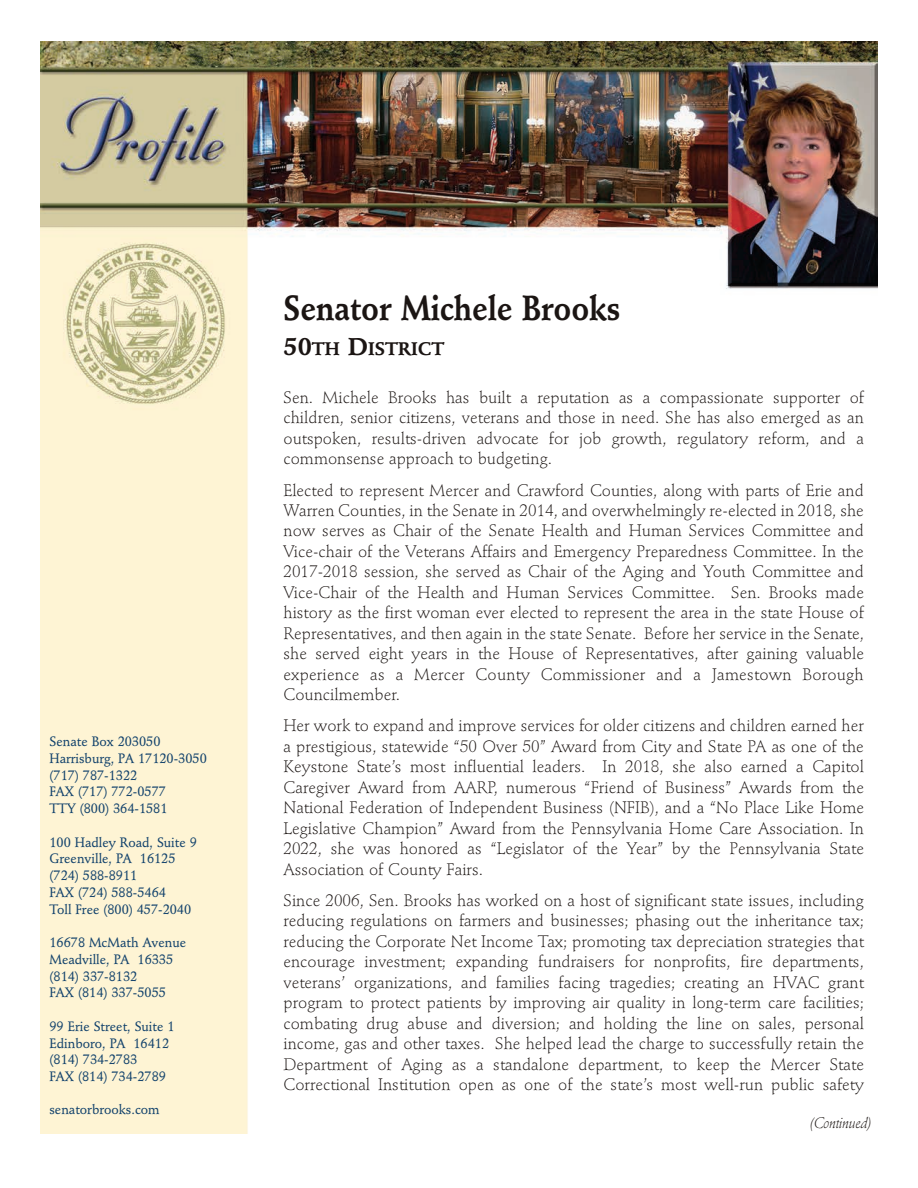
<style>
.page{position:relative;width:918px;height:1188px;background:#fff}
.page>*{position:absolute;margin:0;border:0;box-sizing:border-box;transform-origin:0 0}
.t1{font:700 34.5px "Stempel Schneidler";color:#1b1513;scale:.85 1}
.t2{font:700 18px "Stempel Schneidler";color:#1b1513}
.t3{font:300 16.5px/20.4px "Stempel Schneidler";color:#1b1513;text-align:justify}
.t4{font:italic 300 15px "Stempel Schneidler";letter-spacing:-.01em;color:#1b1513;scale:.95 1}
.t5{font:500 13.5px/16.8px "Stempel Schneidler";color:#12426c;scale:.95 1}
.s1{font-size:24px}
</style>
<div class="page">
<img style="left:41px;top:41px;width:837px;height:1093px">
<p class="t5" style="left:50px;top:733px;width:167px">Senate Box 203050<br>Harrisburg, PA 17120-3050 (717) 787-1322<br>FAX (717) 772-0577<br>TTY (800) 364-1581</p>
<p class="t5" style="left:50px;top:834px;width:157px">100 Hadley Road, Suite 9<br>Greenville, PA 16125 (724) 588-8911<br>FAX (724) 588-5464<br>Toll Free (800) 457-2040</p>
<p class="t5" style="left:50px;top:934px;width:145px">16678 McMath Avenue<br>Meadville, PA 16335 (814) 337-8132<br>FAX (814) 337-5055</p>
<p class="t5" style="left:50px;top:1018px;width:133px">99 Erie Street, Suite 1<br>Edinboro, PA 16412 (814) 734-2783<br>FAX (814) 734-2789</p>
<p class="t5" style="left:50px;top:1102px;width:118px">senatorbrooks.com</p>
<h1 class="t1" style="left:284px;top:287px;width:398px">Senator Michele Brooks</h1>
<p class="t2" style="left:283px;top:337px;width:162px"><span class="s1">50</span>TH <span class="s1">D</span>ISTRICT</p>
<p class="t3" style="left:283px;top:387px;width:582px">Sen. Michele Brooks has built a reputation as a compassionate supporter of children, senior citizens, veterans and those in need. She has also emerged as an outspoken, results-driven advocate for job growth, regulatory reform, and a commonsense approach to budgeting.</p>
<p class="t3" style="left:283px;top:480px;width:582px">Elected to represent Mercer and Crawford Counties, along with parts of Erie and Warren Counties, in the Senate in 2014, and overwhelmingly re-elected in 2018, she now serves as Chair of the Senate Health and Human Services Committee and Vice-chair of the Veterans Affairs and Emergency Preparedness Committee. In the 2017-2018 session, she served as Chair of the Aging and Youth Committee and Vice-Chair of the Health and Human Services Committee. Sen. Brooks made history as the first woman ever elected to represent the area in the state House of Representatives, and then again in the state Senate. Before her service in the Senate, she served eight years in the House of Representatives, after gaining valuable experience as a Mercer County Commissioner and a Jamestown Borough Councilmember.</p>
<p class="t3" style="left:283px;top:716px;width:582px">Her work to expand and improve services for older citizens and children earned her a prestigious, statewide “50 Over 50” Award from City and State PA as one of the Keystone State’s most influential leaders. In 2018, she also earned a Capitol Caregiver Award from AARP, numerous “Friend of Business” Awards from the National Federation of Independent Business (NFIB), and a “No Place Like Home Legislative Champion” Award from the Pennsylvania Home Care Association. In 2022, she was honored as “Legislator of the Year” by the Pennsylvania State Association of County Fairs.</p>
<p class="t3" style="left:283px;top:890px;width:582px">Since 2006, Sen. Brooks has worked on a host of significant state issues, including reducing regulations on farmers and businesses; phasing out the inheritance tax; reducing the Corporate Net Income Tax; promoting tax depreciation strategies that encourage investment; expanding fundraisers for nonprofits, fire departments, veterans’ organizations, and families facing tragedies; creating an HVAC grant program to protect patients by improving air quality in long-term care facilities; combating drug abuse and diversion; and holding the line on sales, personal income, gas and other taxes. She helped lead the charge to successfully retain the Department of Aging as a standalone department, to keep the Mercer State Correctional Institution open as one of the state’s most well-run public safety</p>
<p class="t4" style="left:810px;top:1114px;width:66px">(Continued)</p>
</div>
